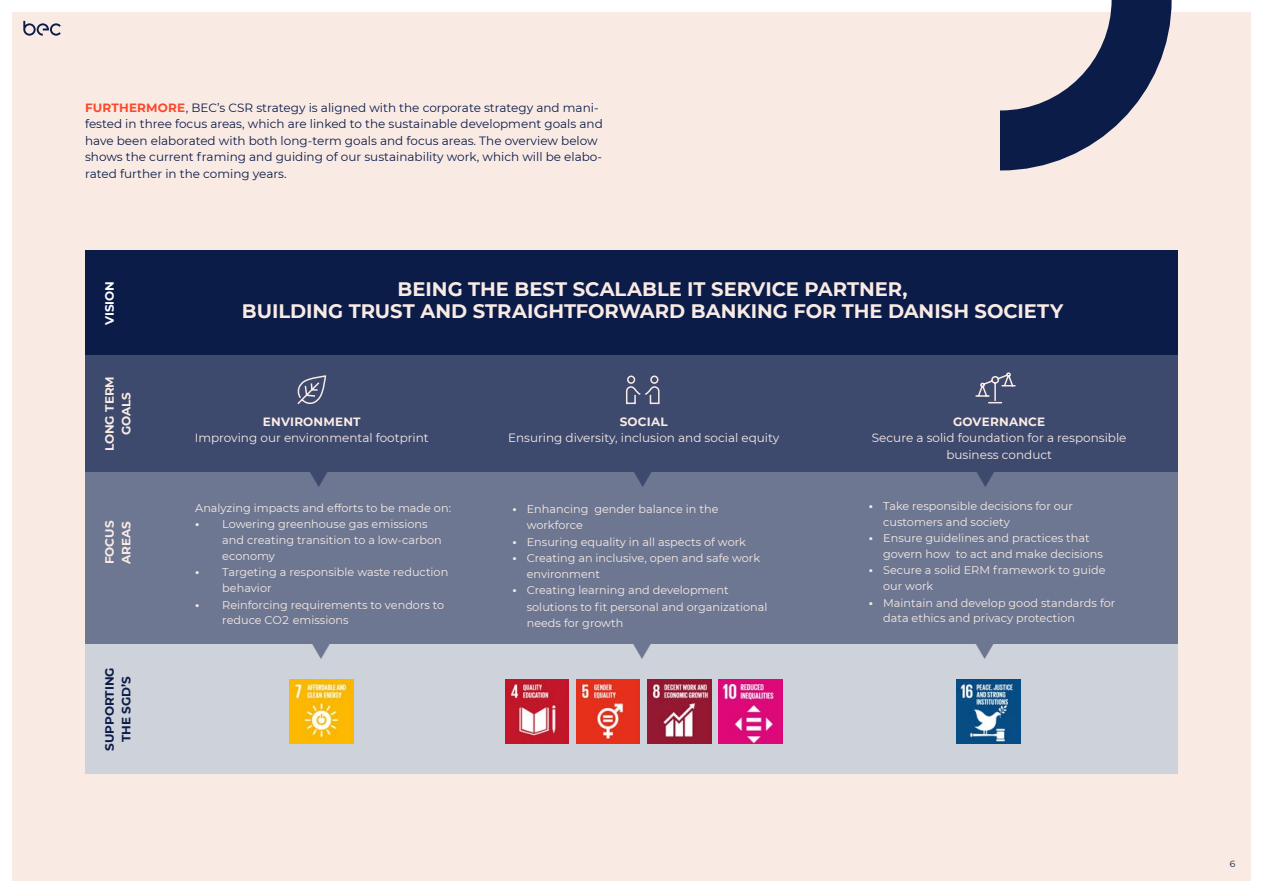
<style>
.page{position:relative;width:1263px;height:893px;background:#fff}
.page>*{position:absolute;margin:0;border:0;box-sizing:border-box;transform-origin:0 0}
.t1{font:700 19.5px "BEC Montserrat";color:#f9ebe4}
.t2{font:12px/16.5px "BEC Montserrat";color:#0c1c49}
.t3{font:12px/16.5px "BEC Montserrat";color:#f9ebe4;text-align:center}
.t4{font:700 12px/16.5px "BEC Montserrat";letter-spacing:.01em;color:#f9ebe4;text-align:center}
.t5{font:700 12px/16.5px "BEC Montserrat";color:#0c1c49;text-align:center}
.t6{font:700 12px "BEC Montserrat";color:#fff}
.t7{font:11.25px/15.8px "BEC Montserrat";color:#f9ebe4}
.t8{font:9px "BEC Montserrat";color:#0c1c49}
.s1{font-weight:700;color:#fd472c}
.s2{font-weight:700;font-size:12px}
</style>
<div class="page">
<div style="left:12px;top:12px;width:1239px;height:869px;background:#f9ebe4"></div>
<div style="left:85px;top:250px;width:1092px;height:106px;background:#0c1c49"></div>
<div style="left:85px;top:356px;width:1093px;height:116px;background:#3d496d"></div>
<div style="left:85px;top:472px;width:1093px;height:173px;background:#6d7792"></div>
<div style="left:85px;top:645px;width:1093px;height:129px;background:#ced2db"></div>
<img style="left:289px;top:679px;width:64px;height:64px">
<img style="left:505px;top:679px;width:64px;height:64px">
<img style="left:576px;top:679px;width:64px;height:64px">
<img style="left:648px;top:679px;width:63px;height:64px">
<img style="left:719px;top:679px;width:63px;height:64px">
<img style="left:957px;top:679px;width:63px;height:64px">
<svg style="left:297px;top:376px;width:30px;height:29px"></svg>
<div style="left:627px;top:375px;width:8px;height:9px;border:2px solid #f9ebe4;border-radius:50%"></div>
<div style="left:650px;top:375px;width:8px;height:9px;border:2px solid #f9ebe4;border-radius:50%"></div>
<svg style="left:626px;top:386px;width:34px;height:19px"></svg>
<svg style="left:975px;top:372px;width:41px;height:32px"></svg>
<svg style="left:1000px;top:0;width:171px;height:170px"></svg>
<svg style="left:23px;top:21px;width:38px;height:15px"></svg>
<svg style="left:312px;top:644px;width:18px;height:1px"></svg>
<svg style="left:633px;top:644px;width:18px;height:1px"></svg>
<svg style="left:976px;top:644px;width:18px;height:1px"></svg>
<p class="t2" style="left:85px;top:99px;width:519px"><span class="s1">FURTHERMORE</span>, BEC’s CSR strategy is aligned with the corporate strategy and mani&shy;fested in three focus areas, which are linked to the sustainable development goals and have been elaborated with both long-term goals and focus areas. The overview below shows the current framing and guiding of our sustainability work, which will be elabo&shy;rated further in the coming years.</p>
<p class="t6" style="left:101px;top:325px;width:46px;rotate:-90deg">VISION</p>
<p class="t4" style="left:101px;top:451px;width:77px;rotate:-90deg">LONG TERM<br>GOALS</p>
<p class="t4" style="left:101px;top:564px;width:45px;text-align:left;rotate:-90deg">FOCUS<br>AREAS</p>
<p class="t5" style="left:101px;top:751px;width:85px;rotate:-90deg">SUPPORTING<br>THE SGD’S</p>
<h1 class="t1" style="left:398px;top:275px;width:511px">BEING THE BEST SCALABLE IT SERVICE PARTNER,</h1>
<h1 class="t1" style="left:242px;top:297px;width:823px">BUILDING TRUST AND STRAIGHTFORWARD BANKING FOR THE DANISH SOCIETY</h1>
<p class="t4" style="left:263px;top:413px;width:99px">ENVIRONMENT</p>
<p class="t3" style="left:195px;top:429px;width:235px">Improving our environmental footprint</p>
<p class="t7" style="left:195px;top:499px;width:257px">Analyzing impacts and efforts to be made on:</p>
<p class="t7" style="left:222px;top:516px;width:221px;text-indent:-27px"><span class="s2">•</span> Lowering greenhouse gas emissions and creating transition to a low-carbon economy</p>
<p class="t7" style="left:222px;top:564px;width:227px;text-indent:-27px"><span class="s2">•</span> Targeting a responsible waste reduction behavior</p>
<p class="t7" style="left:222px;top:596px;width:224px;text-indent:-27px"><span class="s2">•</span> Reinforcing requirements to vendors to reduce CO2 emissions</p>
<p class="t4" style="left:620px;top:413px;width:49px">SOCIAL</p>
<p class="t3" style="left:508px;top:429px;width:273px">Ensuring diversity, inclusion and social equity</p>
<p class="t7" style="left:527px;top:500px;width:193px;line-height:16.5px;text-indent:-14px"><span class="s2">•</span> Enhancing gender balance in the workforce</p>
<p class="t7" style="left:512px;top:533px;width:235px"><span class="s2">•</span> Ensuring equality in all aspects of work</p>
<p class="t7" style="left:527px;top:550px;width:235px;text-indent:-14px"><span class="s2">•</span> Creating an inclusive, open and safe work environment</p>
<p class="t7" style="left:527px;top:582px;width:242px;line-height:16.2px;text-indent:-14px"><span class="s2">•</span> Creating learning and development solutions to fit personal and organizational needs for growth</p>
<p class="t4" style="left:953px;top:413px;width:94px">GOVERNANCE</p>
<p class="t3" style="left:872px;top:429px;width:256px">Secure a solid foundation for a responsible business conduct</p>
<p class="t7" style="left:883px;top:498px;width:191px;text-indent:-14px"><span class="s2">•</span> Take responsible decisions for our customers and society</p>
<p class="t7" style="left:883px;top:530px;width:221px;text-indent:-14px"><span class="s2">•</span> Ensure guidelines and practices that govern how to act and make decisions</p>
<p class="t7" style="left:883px;top:562px;width:224px;text-indent:-14px"><span class="s2">•</span> Secure a solid ERM framework to guide our work</p>
<p class="t7" style="left:883px;top:594px;width:234px;text-indent:-14px"><span class="s2">•</span> Maintain and develop good standards for data ethics and privacy protection</p>
<p class="t8" style="left:1229px;top:857px;width:8px">6</p>
</div>
